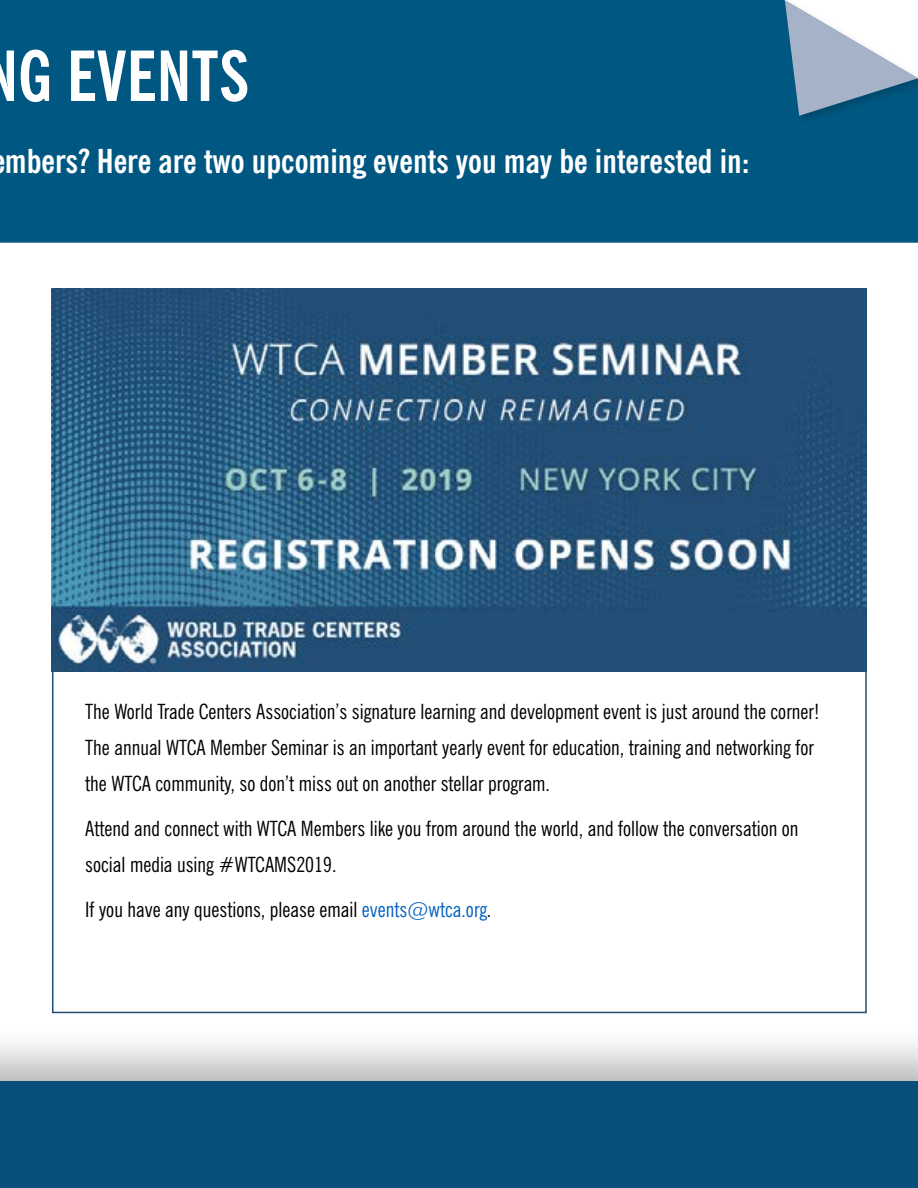
<style>
.page{position:relative;width:918px;height:1188px;background:#fff}
.page>*{position:absolute;margin:0;border:0;box-sizing:border-box;transform-origin:0 0}
.t1{font:700 condensed 69px "News Gothic BT";color:#fff}
.t2{font:700 condensed 33px "News Gothic BT";color:#fff}
.t3{font:condensed 21px/36px "News Gothic BT";color:#000}
.s1{color:#0563c1}
</style>
<div class="page">
<div style="left:0;top:1023px;width:918px;height:165px;background:#000;opacity:.29"></div>
<div style="left:0;top:1081px;width:918px;height:107px;background:#054f78"></div>
<div style="left:0;top:0;width:918px;height:243px;background:#005882"></div>
<img style="left:52px;top:289px;width:814px;height:382px">
<div style="left:781px;top:0;width:137px;height:126px;background:#005882"></div>
<svg style="left:785px;top:0;width:133px;height:116px"></svg>
<h1 class="t1" style="left:-17px;top:34px;width:268px">NG EVENTS</h1>
<h2 class="t2" style="left:5px;top:141px;width:746px">mbers? Here are two upcoming events you may be interested in:</h2>
<p class="t3" style="left:85px;top:693px;width:736px">The World Trade Centers Association’s signature learning and development event is just around the corner!<br>The annual WTCA Member Seminar is an important yearly event for education, training and networking for the WTCA community, so don’t miss out on another stellar program.</p>
<p class="t3" style="left:85px;top:810px;width:715px">Attend and connect with WTCA Members like you from around the world, and follow the conversation on social media using #WTCAMS2019.</p>
<p class="t3" style="left:85px;top:891px;width:408px">If you have any questions, please email <span class="s1">events@wtca.org</span>.</p>
</div>
